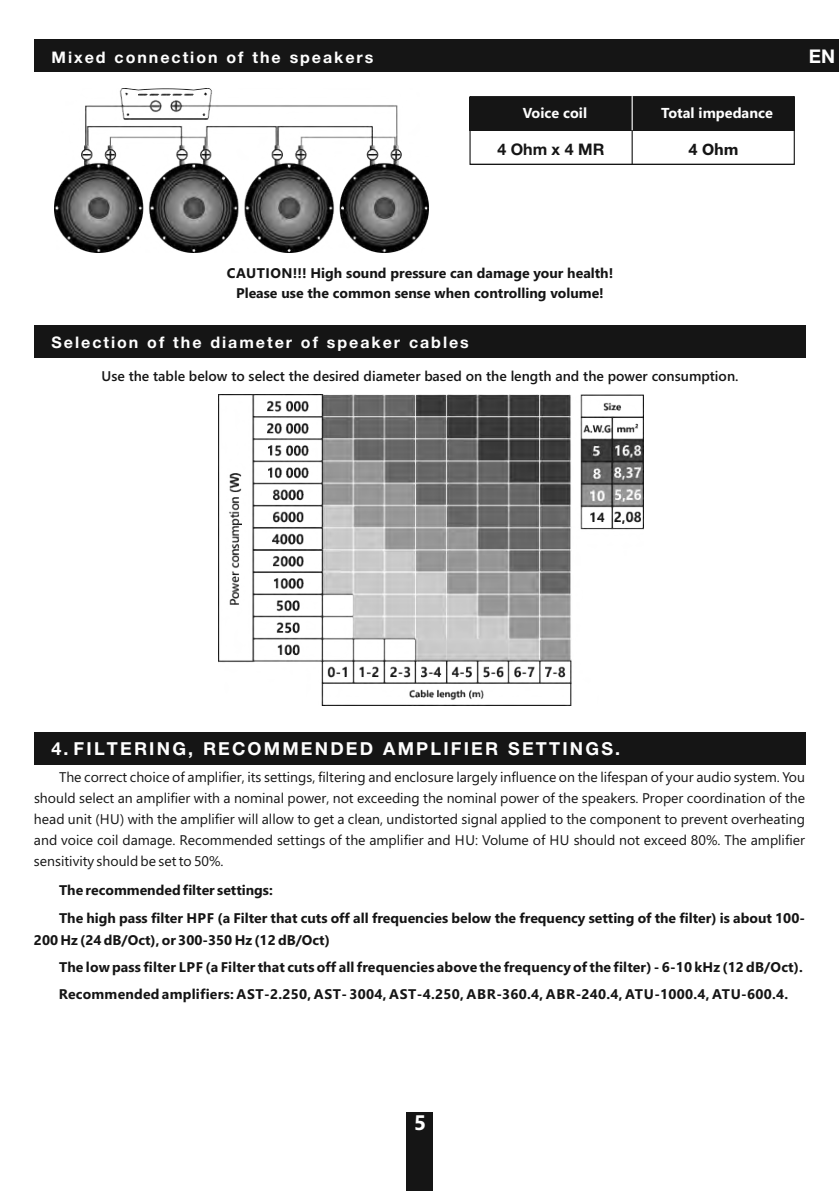
<style>
.page{position:relative;width:840px;height:1191px;background:#fff}
.page>*{position:absolute;margin:0;border:0;box-sizing:border-box;transform-origin:0 0}
.t1{font:700 21px "Segoe UI";color:#fefefe}
.t2{font:700 19px "Helvetica Neue Cyr";color:#fefefe}
.t3{font:700 18px "Helvetica Neue Cyr";letter-spacing:.12em;color:#fefefe}
.t4{font:700 16px "Helvetica Neue Cyr";letter-spacing:.12em;color:#fefefe}
.t5{font:700 16px "Helvetica Neue Cyr";color:#151515}
.t6{font:700 16px "Segoe UI";color:#151515}
.t7{font:700 14.4px "Segoe UI";color:#fefefe}
.t8{font:14px/21px "Segoe UI";color:#151515;text-align:justify}
.t9{font:700 14px/27.2px "Segoe UI";color:#151515}
.t10{font:600 14px "Segoe UI";color:#151515}
</style>
<div class="page">
<div style="left:34px;top:732px;width:771px;height:33px;background:#151515"></div>
<div style="left:34px;top:40px;width:770px;height:32px;background:#151515"></div>
<div style="left:469px;top:96px;width:325px;height:69px;border:1px solid #151515"></div>
<hr style="left:470px;top:164px;width:323px;height:1px;background:#151515">
<hr style="left:631px;top:97px;width:1px;height:67px;background:#151515">
<div style="left:469px;top:97px;width:162px;height:33px;background:#151515"></div>
<div style="left:631px;top:97px;width:163px;height:33px;background:#151515"></div>
<hr style="left:631px;top:96px;width:1px;height:34px;background:#fefefe">
<div style="left:406px;top:1112px;width:27px;height:78px;background:#151515"></div>
<div style="left:805px;top:40px;width:32px;height:32px;background:#151515"></div>
<img style="left:55px;top:89px;width:373px;height:163px">
<div style="left:34px;top:325px;width:770px;height:33px;background:#151515"></div>
<img style="left:218px;top:394px;width:425px;height:311px">
<p class="t4" style="left:52px;top:51px;width:323px">Mixed connection of the speakers</p>
<p class="t7" style="left:522px;top:107px;width:66px">Voice coil</p>
<p class="t7" style="left:661px;top:107px;width:113px">Total impedance</p>
<p class="t5" style="left:497px;top:143px;width:109px">4 Ohm x 4 MR</p>
<p class="t6" style="left:688px;top:143px;width:52px">4 Ohm</p>
<h2 class="t2" style="left:808px;top:49px;width:28px">EN</h2>
<p class="t9" style="left:227px;top:264px;width:388px;line-height:20px;text-align:center">CAUTION!!! High sound pressure can damage your health!<br>Please use the common sense when controlling volume!</p>
<p class="t4" style="left:52px;top:337px;width:418px">Selection of the diameter of speaker cables</p>
<p class="t10" style="left:101px;top:370px;width:638px">Use the table below to select the desired diameter based on the length and the power consumption.</p>
<p class="t3" style="left:51px;top:742px;width:570px">4. FILTERING, RECOMMENDED AMPLIFIER SETTINGS.</p>
<p class="t8" style="left:34px;top:768px;width:772px;text-indent:25px">The correct choice of amplifier, its settings, filtering and enclosure largely influence on the lifespan of your audio system. You should select an amplifier with a nominal power, not exceeding the nominal power of the speakers. Proper coordination of the head unit (HU) with the amplifier will allow to get a clean, undistorted signal applied to the component to prevent overheating and voice coil damage. Recommended settings of the amplifier and HU: Volume of HU should not exceed 80%. The amplifier sensitivity should be set to 50%.</p>
<p class="t9" style="left:59px;top:877px;width:747px;line-height:28.4px">The recommended filter settings:<br>The high pass filter HPF (a Filter that cuts off all frequencies below the frequency setting of the filter) is about 100-</p>
<p class="t9" style="left:59px;top:927px;width:745px;text-indent:-25px">200 Hz (24 dB/Oct), or 300-350 Hz (12 dB/Oct)<br>The low pass filter LPF (a Filter that cuts off all frequencies above the frequency of the filter) - 6-10 kHz (12 dB/Oct).<br>Recommended amplifiers: AST-2.250, AST- 3004, AST-4.250, ABR-360.4, ABR-240.4, ATU-1000.4, ATU-600.4.</p>
<h1 class="t1" style="left:414px;top:1115px;width:14px">5</h1>
</div>
